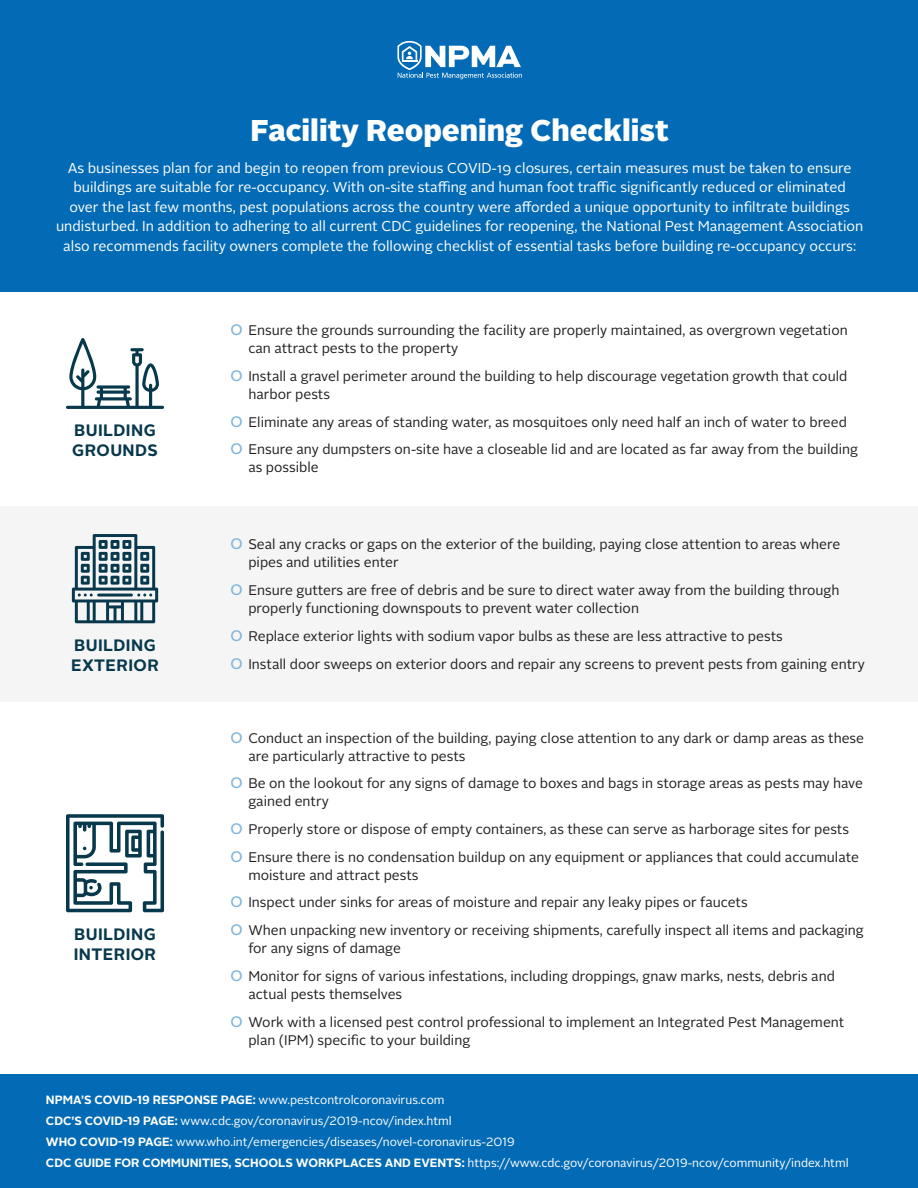
<style>
.page{position:relative;width:918px;height:1188px;background:#fff}
.page>*{position:absolute;margin:0;border:0;box-sizing:border-box;transform-origin:0 0}
.t1{font:900 30px "Alright Sans";color:#fff}
.t2{font:700 16.5px/19.8px "Alright Sans";letter-spacing:.025em;color:#07384c}
.t3{font:14.25px/19.5px "Alright Sans";color:#fff;text-align:center}
.t4{font:13.95px/18px "Alright Sans";color:#231f20}
.t5{font:12px "Alright Sans";color:#fff}
.s1{font-size:19.5px;color:#81b5da}
.s2{font-weight:700}
</style>
<div class="page">
<div style="left:0;top:505px;width:918px;height:197px;background:#f5f5f5"></div>
<div style="left:0;top:1075px;width:918px;height:113px;background:#036bb5"></div>
<div style="left:1px;top:0;width:917px;height:292px;background:#036bb5"></div>
<svg style="left:397px;top:41px;width:125px;height:38px"></svg>
<svg style="left:66px;top:814px;width:98px;height:98px"></svg>
<svg style="left:66px;top:338px;width:98px;height:71px"></svg>
<svg style="left:72px;top:534px;width:86px;height:89px"></svg>
<p class="t1" style="left:250px;top:109px;width:420px">Facility Reopening Checklist</p>
<p class="t3" style="left:56px;top:158px;width:809px">As businesses plan for and begin to reopen from previous COVID-19 closures, certain measures must be taken to ensure buildings are suitable for re-occupancy. With on-site staffing and human foot traffic significantly reduced or eliminated<br>over the last few months, pest populations across the country were afforded a unique opportunity to infiltrate buildings undisturbed. In addition to adhering to all current CDC guidelines for reopening, the National Pest Management Association also recommends facility owners complete the following checklist of essential tasks before building re-occupancy occurs:</p>
<h2 class="t2" style="left:72px;top:421px;width:87px">BUILDING<br>GROUNDS</h2>
<h2 class="t2" style="left:71px;top:635px;width:89px">BUILDING<br>EXTERIOR</h2>
<h2 class="t2" style="left:74px;top:924px;width:84px">BUILDING<br>INTERIOR</h2>
<p class="t4" style="left:248px;top:322px;width:601px;text-indent:-18px"><span class="s1">0</span> Ensure the grounds surrounding the facility are properly maintained, as overgrown vegetation can attract pests to the property</p>
<p class="t4" style="left:248px;top:367px;width:600px;text-indent:-18px"><span class="s1">0</span> Install a gravel perimeter around the building to help discourage vegetation growth that could harbor pests</p>
<p class="t4" style="left:230px;top:413px;width:618px"><span class="s1">0</span> Eliminate any areas of standing water, as mosquitoes only need half an inch of water to breed</p>
<p class="t4" style="left:248px;top:441px;width:611px;text-indent:-18px"><span class="s1">0</span> Ensure any dumpsters on-site have a closeable lid and are located as far away from the building as possible</p>
<p class="t4" style="left:248px;top:536px;width:593px;text-indent:-18px"><span class="s1">0</span> Seal any cracks or gaps on the exterior of the building, paying close attention to areas where pipes and utilities enter</p>
<p class="t4" style="left:248px;top:582px;width:593px;text-indent:-18px"><span class="s1">0</span> Ensure gutters are free of debris and be sure to direct water away from the building through properly functioning downspouts to prevent water collection</p>
<p class="t4" style="left:230px;top:627px;width:554px"><span class="s1">0</span> Replace exterior lights with sodium vapor bulbs as these are less attractive to pests</p>
<p class="t4" style="left:230px;top:655px;width:636px"><span class="s1">0</span> Install door sweeps on exterior doors and repair any screens to prevent pests from gaining entry</p>
<p class="t4" style="left:248px;top:729px;width:617px;text-indent:-18px"><span class="s1">0</span> Conduct an inspection of the building, paying close attention to any dark or damp areas as these are particularly attractive to pests</p>
<p class="t4" style="left:248px;top:775px;width:616px;text-indent:-18px"><span class="s1">0</span> Be on the lookout for any signs of damage to boxes and bags in storage areas as pests may have gained entry</p>
<p class="t4" style="left:230px;top:820px;width:621px"><span class="s1">0</span> Properly store or dispose of empty containers, as these can serve as harborage sites for pests</p>
<p class="t4" style="left:248px;top:848px;width:612px;text-indent:-18px"><span class="s1">0</span> Ensure there is no condensation buildup on any equipment or appliances that could accumulate moisture and attract pests</p>
<p class="t4" style="left:230px;top:894px;width:519px"><span class="s1">0</span> Inspect under sinks for areas of moisture and repair any leaky pipes or faucets</p>
<p class="t4" style="left:248px;top:922px;width:617px;text-indent:-18px"><span class="s1">0</span> When unpacking new inventory or receiving shipments, carefully inspect all items and packaging for any signs of damage</p>
<p class="t4" style="left:248px;top:967px;width:588px;text-indent:-18px"><span class="s1">0</span> Monitor for signs of various infestations, including droppings, gnaw marks, nests, debris and actual pests themselves</p>
<p class="t4" style="left:248px;top:1013px;width:598px;text-indent:-18px"><span class="s1">0</span> Work with a licensed pest control professional to implement an Integrated Pest Management plan (IPM) specific to your building</p>
<p class="t5" style="left:46px;top:1092px;width:400px"><span class="s2">NPMA’S COVID-19 RESPONSE PAGE:</span> www.pestcontrolcoronavirus.com</p>
<p class="t5" style="left:46px;top:1113px;width:407px"><span class="s2">CDC’S COVID-19 PAGE:</span> www.cdc.gov/coronavirus/2019-ncov/index.html</p>
<p class="t5" style="left:46px;top:1134px;width:471px"><span class="s2">WHO COVID-19 PAGE:</span> www.who.int/emergencies/diseases/novel-coronavirus-2019</p>
<p class="t5" style="left:46px;top:1155px;width:804px"><span class="s2">CDC GUIDE FOR COMMUNITIES, SCHOOLS WORKPLACES AND EVENTS:</span> https://www.cdc.gov/coronavirus/2019-ncov/community/index.html</p>
</div>
